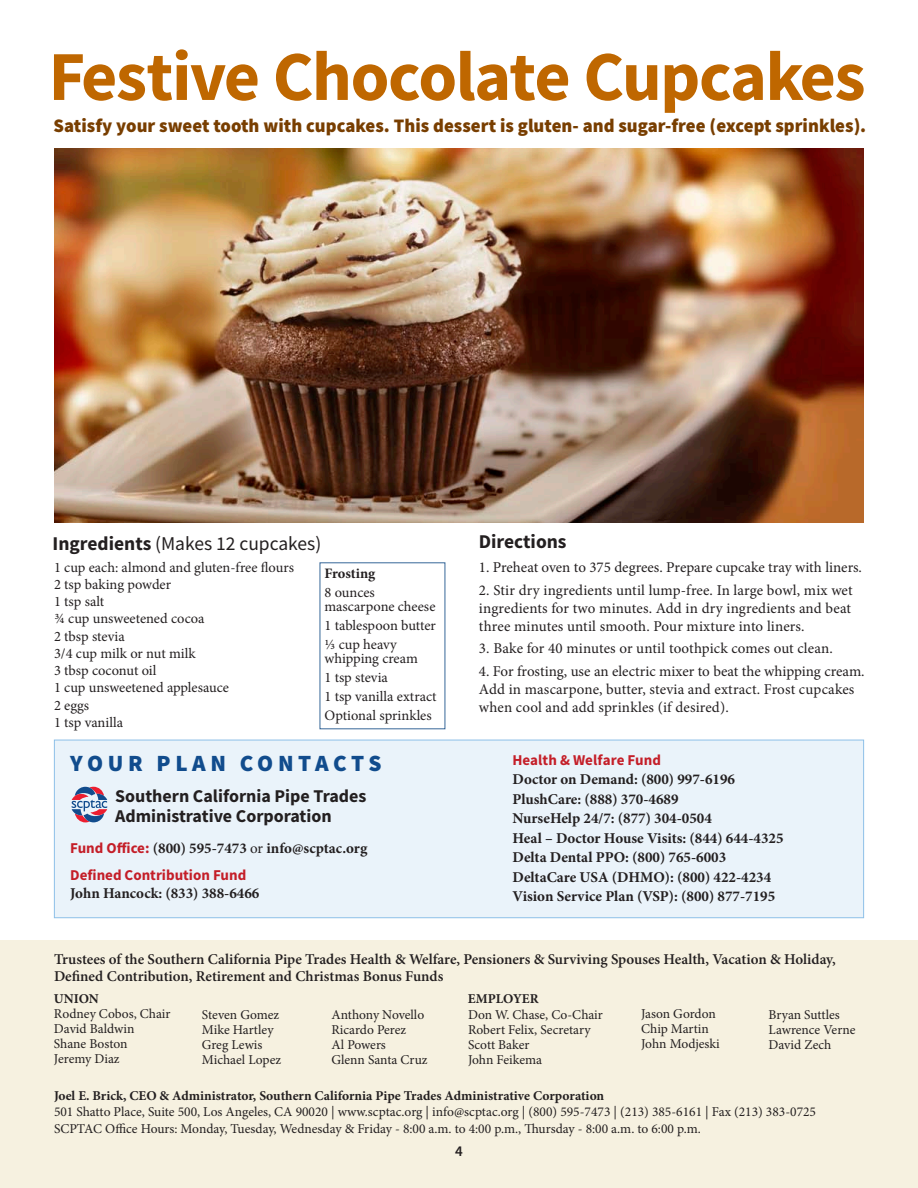
<style>
.page{position:relative;width:918px;height:1188px;background:#fff}
.page>*{position:absolute;margin:0;border:0;box-sizing:border-box;transform-origin:0 0}
.Head{font:700 70.05px "Source Sans Pro";letter-spacing:-.02em;color:#bf6700}
.Subhead{font:900 23.25px "Source Sans Pro";letter-spacing:.19em;color:#114c8d}
.Subhead_2{font:19.5px "Source Sans Pro";color:#231f20}
.Subhead_2-2{font:700 19.5px "Source Sans Pro";color:#231f20}
.Subhead_page_2{font:900 19.2px "Source Sans Pro";color:#783e00}
.Body{font:700 18px/19.5px "Source Sans Pro";color:#231f20}
.Body-2{font:15px/18px "Minion Pro";letter-spacing:.005em;color:#231f20;text-align:justify}
.Body-3{font:700 15px "Minion Pro";color:#231f20}
.Body-4{font:600 15px/16.5px "Minion Pro";color:#231f20}
.Body-5{font:700 15px "Source Sans Pro";color:#c41e28}
.Page{font:600 15px "Source Sans Pro";color:#231f20}
.Body-6{font:14.4px/14.4px "Minion Pro";color:#231f20}
.Body-7{font:700 14.4px "Minion Pro";letter-spacing:-.005em;color:#231f20}
.Body-8{font:13.5px/15px "Minion Pro";color:#231f20}
.Body-9{font:700 13.5px "Minion Pro";color:#231f20}
.s1{font-weight:700}
.s2{font-family:"Source Sans Pro";color:#c41e28}
.s3{font-weight:400}
</style>
<div class="page">
<img style="left:54px;top:148px;width:810px;height:375px">
<div style="left:54px;top:740px;width:810px;height:178px;background:#eaf3fa;border:1px solid #8dc0e8"></div>
<div style="left:0;top:940px;width:918px;height:248px;background:#f6f1e0"></div>
<svg style="left:72px;top:787px;width:35px;height:35px"></svg>
<p class="Head" style="left:49px;top:29px;width:818px">Festive Chocolate Cupcakes</p>
<p class="Subhead_page_2" style="left:54px;top:113px;width:814px">Satisfy your sweet tooth with cupcakes. This dessert is gluten- and sugar-free (except sprinkles).</p>
<p class="Subhead_2" style="left:52px;top:531px;width:270px"><span class="s1">Ingredients</span> (Makes 12 cupcakes)</p>
<p class="Subhead_2-2" style="left:479px;top:528px;width:89px">Directions</p>
<p class="Body-6" style="left:54px;top:560px;width:242px">1 cup each: almond and gluten-free flours</p>
<p class="Body-6" style="left:54px;top:577px;width:119px">2 tsp baking powder</p>
<p class="Body-6" style="left:54px;top:594px;width:52px">1 tsp salt</p>
<p class="Body-6" style="left:54px;top:612px;width:152px">¾ cup unsweetened cocoa</p>
<p class="Body-6" style="left:54px;top:629px;width:72px">2 tbsp stevia</p>
<p class="Body-6" style="left:54px;top:646px;width:143px">3/4 cup milk or nut milk</p>
<p class="Body-6" style="left:54px;top:663px;width:104px">3 tbsp coconut oil</p>
<p class="Body-6" style="left:54px;top:681px;width:177px">1 cup unsweetened applesauce</p>
<p class="Body-6" style="left:54px;top:698px;width:37px">2 eggs</p>
<p class="Body-6" style="left:54px;top:715px;width:71px">1 tsp vanilla</p>
<p class="Body-7" style="left:324px;top:563px;width:52px">Frosting</p>
<p class="Body-6" style="left:324px;top:585px;width:113px">8 ounces mascarpone cheese</p>
<p class="Body-6" style="left:324px;top:618px;width:113px">1 tablespoon butter</p>
<p class="Body-6" style="left:324px;top:637px;width:95px">⅓ cup heavy whipping cream</p>
<p class="Body-6" style="left:324px;top:670px;width:65px">1 tsp stevia</p>
<p class="Body-6" style="left:324px;top:689px;width:114px">1 tsp vanilla extract</p>
<p class="Body-6" style="left:324px;top:708px;width:109px">Optional sprinkles</p>
<p class="Subhead" style="left:70px;top:747px;width:313px">YOUR PLAN CONTACTS</p>
<p class="Body" style="left:115px;top:786px;width:253px">Southern California Pipe Trades<br>Administrative Corporation</p>
<p class="Body-3" style="left:70px;top:837px;width:299px"><span class="s2">Fund Office:</span> (800) 595-7473 <span class="s3">or</span> info@scptac.org</p>
<p class="Body-5" style="left:70px;top:865px;width:178px">Defined Contribution Fund</p>
<p class="Body-3" style="left:70px;top:883px;width:191px">John Hancock: (833) 388-6466</p>
<p class="Body-2" style="left:479px;top:559px;width:385px">1. Preheat oven to 375 degrees. Prepare cupcake tray with liners.</p>
<p class="Body-2" style="left:479px;top:581px;width:375px">2. Stir dry ingredients until lump-free. In large bowl, mix wet ingredients for two minutes. Add in dry ingredients and beat three minutes until smooth. Pour mixture into liners.</p>
<p class="Body-2" style="left:479px;top:640px;width:355px">3. Bake for 40 minutes or until toothpick comes out clean.</p>
<p class="Body-2" style="left:479px;top:662px;width:387px;text-align:left">4. For frosting, use an electric mixer to beat the whipping cream.<br>Add in mascarpone, butter, stevia and extract. Frost cupcakes when cool and add sprinkles (if desired).</p>
<p class="Body-5" style="left:513px;top:750px;width:150px">Health &amp; Welfare Fund</p>
<p class="Body-3" style="left:513px;top:769px;width:224px">Doctor on Demand: (800) 997-6196</p>
<p class="Body-3" style="left:513px;top:789px;width:167px">PlushCare: (888) 370-4689</p>
<p class="Body-3" style="left:513px;top:808px;width:201px">NurseHelp 24/7: (877) 304-0504</p>
<p class="Body-3" style="left:513px;top:828px;width:273px">Heal – Doctor House Visits: (844) 644-4325</p>
<p class="Body-3" style="left:513px;top:847px;width:215px">Delta Dental PPO: (800) 765-6003</p>
<p class="Body-3" style="left:513px;top:867px;width:260px">DeltaCare USA (DHMO): (800) 422-4234</p>
<p class="Body-3" style="left:513px;top:886px;width:264px">Vision Service Plan (VSP): (800) 877-7195</p>
<p class="Body-4" style="left:54px;top:951px;width:783px">Trustees of the Southern California Pipe Trades Health &amp; Welfare, Pensioners &amp; Surviving Spouses Health, Vacation &amp; Holiday,<br>Defined Contribution, Retirement and Christmas Bonus Funds</p>
<p class="Body-9" style="left:54px;top:989px;width:46px">UNION</p>
<p class="Body-9" style="left:468px;top:989px;width:72px">EMPLOYER</p>
<p class="Body-8" style="left:54px;top:1007px;width:118px">Rodney Cobos, Chair<br>David Baldwin</p>
<p class="Body-8" style="left:54px;top:1037px;width:75px">Shane Boston</p>
<p class="Body-8" style="left:54px;top:1052px;width:67px">Jeremy Diaz</p>
<p class="Body-8" style="left:202px;top:1007px;width:79px">Steven Gomez</p>
<p class="Body-8" style="left:202px;top:1022px;width:73px">Mike Hartley</p>
<p class="Body-8" style="left:202px;top:1037px;width:62px">Greg Lewis</p>
<p class="Body-8" style="left:202px;top:1052px;width:81px">Michael Lopez</p>
<p class="Body-8" style="left:331px;top:1007px;width:94px">Anthony Novello</p>
<p class="Body-8" style="left:331px;top:1022px;width:76px">Ricardo Perez</p>
<p class="Body-8" style="left:331px;top:1037px;width:98px">Al Powers<br>Glenn Santa Cruz</p>
<p class="Body-8" style="left:468px;top:1007px;width:136px">Don W. Chase, Co-Chair</p>
<p class="Body-8" style="left:468px;top:1022px;width:124px">Robert Felix, Secretary<br>Scott Baker</p>
<p class="Body-8" style="left:468px;top:1052px;width:76px">John Feikema</p>
<p class="Body-8" style="left:641px;top:1007px;width:76px">Jason Gordon</p>
<p class="Body-8" style="left:641px;top:1022px;width:80px">Chip Martin<br>John Modjeski</p>
<p class="Body-8" style="left:769px;top:1007px;width:73px">Bryan Suttles</p>
<p class="Body-8" style="left:769px;top:1022px;width:88px">Lawrence Verne</p>
<p class="Body-8" style="left:769px;top:1037px;width:64px">David Zech</p>
<p class="Body-9" style="left:54px;top:1086px;width:552px">Joel E. Brick, CEO &amp; Administrator, Southern California Pipe Trades Administrative Corporation</p>
<p class="Body-8" style="left:54px;top:1105px;width:764px">501 Shatto Place, Suite 500, Los Angeles, CA 90020 | www.scptac.org | info@scptac.org | (800) 595-7473 | (213) 385-6161 | Fax (213) 383-0725</p>
<p class="Body-8" style="left:54px;top:1121px;width:648px">SCPTAC Office Hours: Monday, Tuesday, Wednesday &amp; Friday - 8:00 a.m. to 4:00 p.m., Thursday - 8:00 a.m. to 6:00 p.m.</p>
<p class="Page" style="left:455px;top:1141px;width:9px">4</p>
</div>
